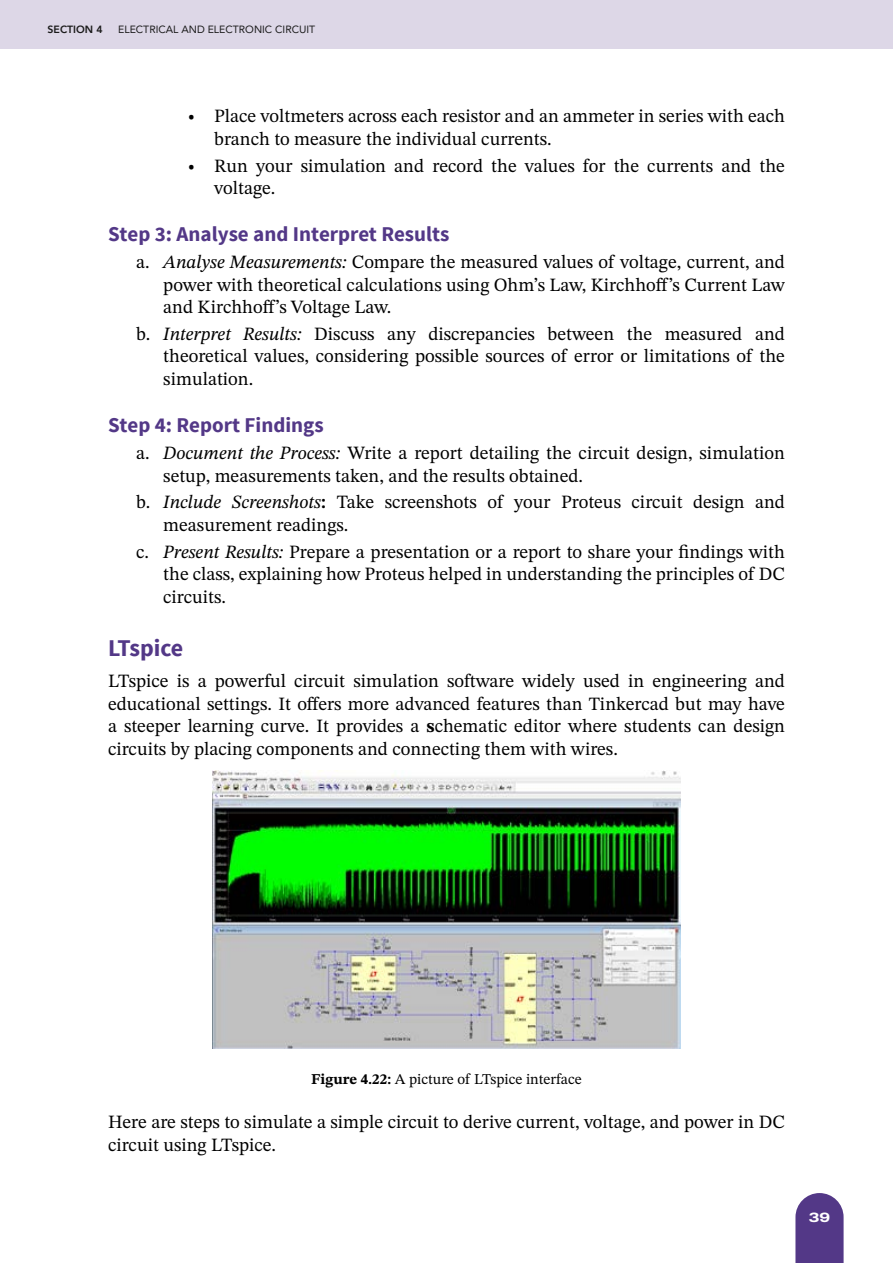
<style>
.page{position:relative;width:893px;height:1263px;background:#fff}
.page>*{position:absolute;margin:0;border:0;box-sizing:border-box;transform-origin:0 0}
.t1{font:700 24px "Source Sans Pro";letter-spacing:-.015em;color:#533887}
.t2{font:700 21px "Source Sans Pro";color:#533887}
.t3{font:18.75px/22.5px "STIX Two Text";color:#000}
.t4{font:15px "STIX Two Text";color:#000}
.t5{font:800 13.5px "Archivo Expanded";color:#fff}
.t6{font:10.5px "Avenir";color:#1a1a1a}
.t7{font:800 10.5px "Avenir";color:#1a1a1a}
.s1{font-style:italic}
.s2{font-weight:700}
</style>
<div class="page">
<div style="left:0;top:0;width:893px;height:49px;background:#ddd7e7"></div>
<svg style="left:795px;top:1193px;width:49px;height:70px;background:#624a92"></svg>
<img style="left:212px;top:771px;width:468px;height:278px">
<p class="t7" style="left:48px;top:21px;width:57px">SECTION 4</p>
<p class="t6" style="left:118px;top:21px;width:199px">ELECTRICAL AND ELECTRONIC CIRCUIT</p>
<p class="t3" style="left:214px;top:105px;width:572px;text-indent:-27px">• Place voltmeters across each resistor and an ammeter in series with each branch to measure the individual currents.</p>
<p class="t3" style="left:214px;top:154px;width:572px;text-indent:-27px">• Run your simulation and record the values for the currents and the voltage.</p>
<p class="t2" style="left:108px;top:221px;width:343px">Step 3: Analyse and Interpret Results</p>
<p class="t3" style="left:163px;top:251px;width:623px;text-align:justify;text-indent:-27px">a. <span class="s1">Analyse Measurements:</span> Compare the measured values of voltage, current, and power with theoretical calculations using Ohm’s Law, Kirchhoff’s Current Law and Kirchhoff’s Voltage Law.</p>
<p class="t3" style="left:163px;top:322px;width:623px;text-align:justify;text-indent:-27px">b. <span class="s1">Interpret Results:</span> Discuss any discrepancies between the measured and theoretical values, considering possible sources of error or limitations of the simulation.</p>
<p class="t2" style="left:108px;top:412px;width:217px">Step 4: Report Findings</p>
<p class="t3" style="left:163px;top:441px;width:623px;text-indent:-27px">a. <span class="s1">Document the Process:</span> Write a report detailing the circuit design, simulation setup, measurements taken, and the results obtained.</p>
<p class="t3" style="left:163px;top:491px;width:623px;text-indent:-27px">b. <span class="s1">Include Screenshots</span><span class="s2">:</span> Take screenshots of your Proteus circuit design and measurement readings.</p>
<p class="t3" style="left:163px;top:540px;width:623px;text-align:justify;text-indent:-27px">c. <span class="s1">Present Results:</span> Prepare a presentation or a report to share your findings with the class, explaining how Proteus helped in understanding the principles of DC circuits.</p>
<p class="t1" style="left:108px;top:633px;width:77px">LTspice</p>
<p class="t3" style="left:108px;top:669px;width:678px;text-align:justify">LTspice is a powerful circuit simulation software widely used in engineering and educational settings. It offers more advanced features than Tinkercad but may have a steeper learning curve. It provides a <span class="s2">s</span>chematic editor where students can design circuits by placing components and connecting them with wires.</p>
<p class="t4" style="left:311px;top:1069px;width:272px"><span class="s2">Figure 4.22:</span> A picture of LTspice interface</p>
<p class="t3" style="left:108px;top:1110px;width:678px">Here are steps to simulate a simple circuit to derive current, voltage, and power in DC circuit using LTspice.</p>
<p class="t5" style="left:809px;top:1207px;width:23px">39</p>
</div>
